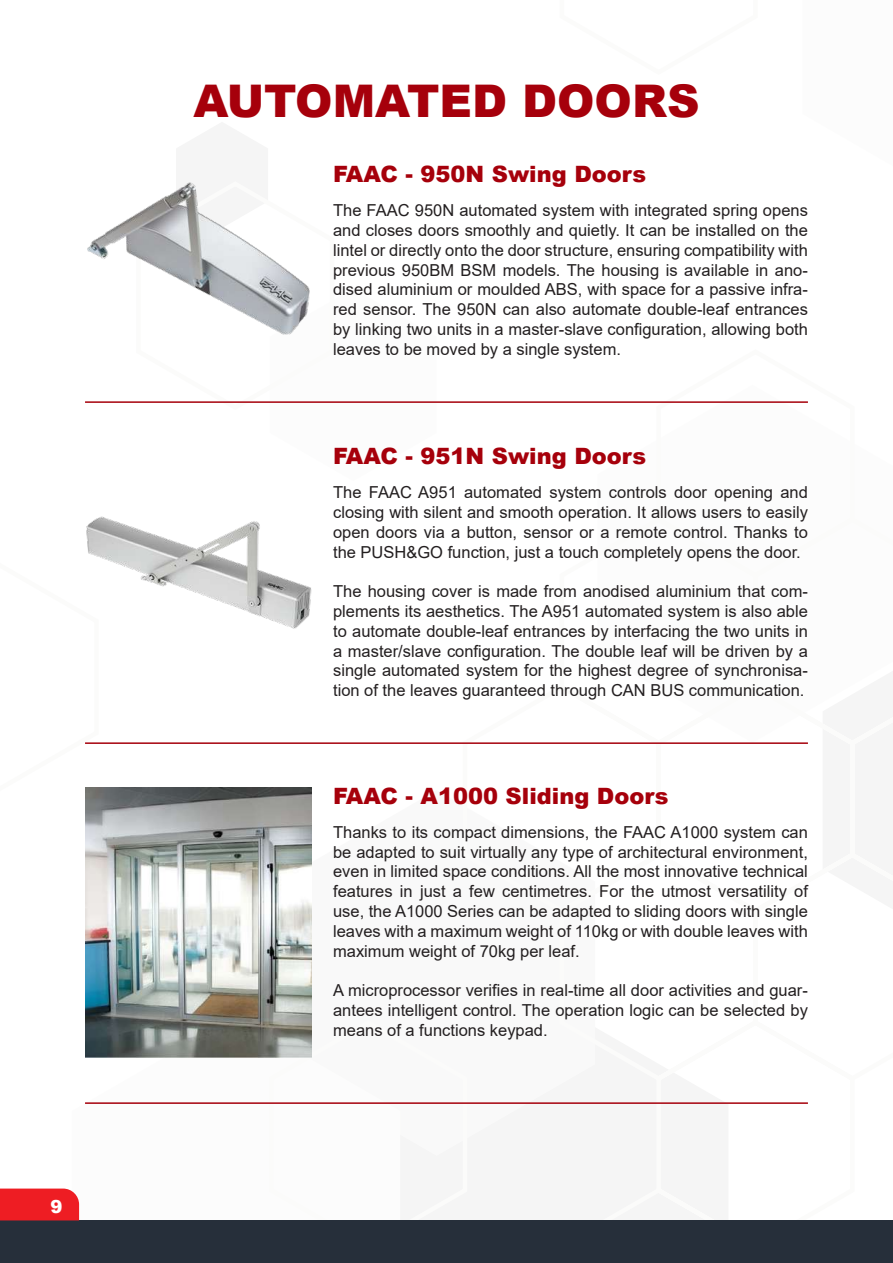
<style>
.page{position:relative;width:893px;height:1263px;background:#fff}
.page>*{position:absolute;margin:0;border:0;box-sizing:border-box;transform-origin:0 0}
.t1{font:900 45px "Arial";color:#a6000b}
.t2{font:900 22.5px "Arial";color:#a6000b}
.t3{font:900 18px "Arial";color:#fff}
.t4{font:16.5px/19.8px "Arial";color:#231f20;text-align:justify}
</style>
<div class="page">
<div style="left:0;top:1220px;width:893px;height:43px;background:#262f3a"></div>
<div style="left:0;top:1188px;width:79px;height:32px;background:#ee1d23"></div>
<img style="left:87px;top:182px;width:223px;height:153px">
<img style="left:86px;top:516px;width:226px;height:113px">
<img style="left:85px;top:787px;width:227px;height:270px">
<hr style="left:85px;top:401px;width:723px;height:2px;background:#a6000b">
<hr style="left:85px;top:742px;width:723px;height:2px;background:#a6000b">
<hr style="left:85px;top:1102px;width:723px;height:2px;background:#a6000b">
<p class="t3" style="left:50px;top:1193px;width:14px">9</p>
<h1 class="t1" style="left:193px;top:69px;width:508px">AUTOMATED DOORS</h1>
<h2 class="t2" style="left:333px;top:157px;width:315px">FAAC - 950N Swing Doors</h2>
<p class="t4" style="left:333px;top:200px;width:476px">The FAAC 950N automated system with integrated spring opens and closes doors smoothly and quietly. It can be installed on the lintel or directly onto the door structure, ensuring compatibility with previous 950BM BSM models. The housing is available in ano&shy;dised aluminium or moulded ABS, with space for a passive infra&shy;red sensor. The 950N can also automate double-leaf entrances by linking two units in a master-slave configuration, allowing both leaves to be moved by a single system.</p>
<h2 class="t2" style="left:333px;top:440px;width:315px">FAAC - 951N Swing Doors</h2>
<p class="t4" style="left:333px;top:482px;width:476px">The FAAC A951 automated system controls door opening and closing with silent and smooth operation. It allows users to easily open doors via a button, sensor or a remote control. Thanks to the PUSH&amp;GO function, just a touch completely opens the door.</p>
<p class="t4" style="left:333px;top:581px;width:476px">The housing cover is made from anodised aluminium that com&shy;plements its aesthetics. The A951 automated system is also able to automate double-leaf entrances by interfacing the two units in a master/slave configuration. The double leaf will be driven by a single automated system for the highest degree of synchronisa&shy;tion of the leaves guaranteed through CAN BUS communication.</p>
<h2 class="t2" style="left:333px;top:779px;width:337px">FAAC - A1000 Sliding Doors</h2>
<p class="t4" style="left:333px;top:822px;width:476px">Thanks to its compact dimensions, the FAAC A1000 system can be adapted to suit virtually any type of architectural environment, even in limited space conditions. All the most innovative technical features in just a few centimetres. For the utmost versatility of use, the A1000 Series can be adapted to sliding doors with single leaves with a maximum weight of 110kg or with double leaves with maximum weight of 70kg per leaf.</p>
<p class="t4" style="left:333px;top:980px;width:476px">A microprocessor verifies in real-time all door activities and guar&shy;antees intelligent control. The operation logic can be selected by means of a functions keypad.</p>
</div>
